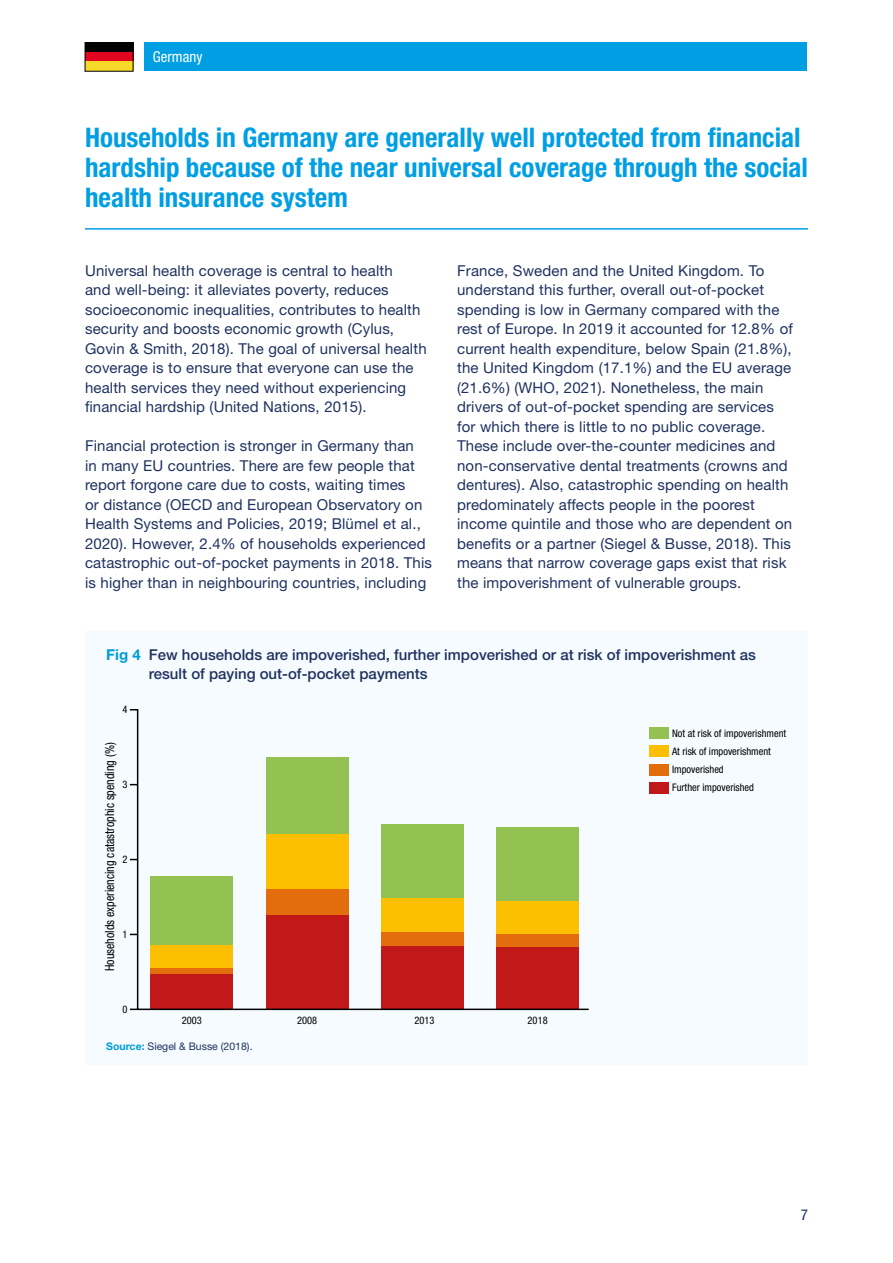
<style>
.page{position:relative;width:893px;height:1263px;background:#fff}
.page>*{position:absolute;margin:0;border:0;box-sizing:border-box;transform-origin:0 0}
.a-head{font:700 condensed 27px/30px "Helvetica Neue LT Std";color:#009fe3}
.body{font:15px/19.5px "Helvetica Neue LT Std";letter-spacing:.01em;color:#1f325f}
.image-title{font:500 15px/19.5px "Helvetica Neue LT Std";color:#1f325f}
.t1{font:condensed 15px "Helvetica Neue LT Std";color:#fff}
.folio{font:condensed 15px "Helvetica Neue LT Std";color:#1f325f}
.t2{font:condensed 12.6px "Helvetica Neue LT Std";color:#000;scale:.95 1}
.t3{font:10.5px "Helvetica Neue LT Std";color:#1f325f}
.t4{font:condensed 10.35px/18px "Helvetica Neue LT Std";color:#000}
.s1{font-weight:700;color:#009bd9}
</style>
<div class="page">
<div style="left:144px;top:43px;width:663px;height:28px;background:#009fe3"></div>
<hr style="left:85px;top:228px;width:723px;height:2px;background:#009fe3">
<div style="left:85px;top:43px;width:48px;height:9px;background:#020203"></div>
<div style="left:85px;top:52px;width:48px;height:10px;background:#e10720"></div>
<div style="left:85px;top:62px;width:48px;height:9px;background:#f7d92a"></div>
<div style="left:85px;top:42px;width:48px;height:29px;border:1px solid #000"></div>
<div style="left:85px;top:631px;width:723px;height:434px;background:#f5fbfe"></div>
<div style="left:649px;top:764px;width:19px;height:11px;background:#e36c0d"></div>
<div style="left:649px;top:782px;width:19px;height:11px;background:#c11819"></div>
<div style="left:649px;top:745px;width:19px;height:12px;background:#fcbf02"></div>
<div style="left:649px;top:727px;width:19px;height:12px;background:#93c252"></div>
<svg style="left:129px;top:709px;width:460px;height:302px"></svg>
<p class="t1" style="left:153px;top:48px;width:51px">Germany</p>
<p class="a-head" style="left:85px;top:122px;width:724px">Households in Germany are generally well protected from financial hardship because of the near universal coverage through the social health insurance system</p>
<p class="body" style="left:85px;top:260px;width:343px">Universal health coverage is central to health<br>and well-being: it alleviates poverty, reduces socioeconomic inequalities, contributes to health security and boosts economic growth (Cylus, Govin &amp; Smith, 2018). The goal of universal health coverage is to ensure that everyone can use the health services they need without experiencing financial hardship (United Nations, 2015).</p>
<p class="body" style="left:85px;top:436px;width:349px">Financial protection is stronger in Germany than<br>in many EU countries. There are few people that report forgone care due to costs, waiting times<br>or distance (OECD and European Observatory on Health Systems and Policies, 2019; Blümel et al., 2020). However, 2.4% of households experienced catastrophic out-of-pocket payments in 2018. This is higher than in neighbouring countries, including</p>
<p class="body" style="left:457px;top:260px;width:337px">France, Sweden and the United Kingdom. To understand this further, overall out-of-pocket spending is low in Germany compared with the rest of Europe. In 2019 it accounted for 12.8% of current health expenditure, below Spain (21.8%), the United Kingdom (17.1%) and the EU average (21.6%) (WHO, 2021). Nonetheless, the main drivers of out-of-pocket spending are services for which there is little to no public coverage.<br>These include over-the-counter medicines and non-conservative dental treatments (crowns and dentures). Also, catastrophic spending on health predominately affects people in the poorest income quintile and those who are dependent on benefits or a partner (Siegel &amp; Busse, 2018). This means that narrow coverage gaps exist that risk the impoverishment of vulnerable groups.</p>
<p class="image-title" style="left:149px;top:644px;width:609px;text-indent:-43px"><span class="s1">Fig 4</span> Few households are impoverished, further impoverished or at risk of impoverishment as result of paying out-of-pocket payments</p>
<p class="t4" style="left:123px;top:700px;width:7px">4</p>
<p class="t2" style="left:102px;top:971px;width:242px;rotate:-90deg">Households experiencing catastrophic spending (%)</p>
<p class="t4" style="left:123px;top:775px;width:7px">3</p>
<p class="t4" style="left:123px;top:850px;width:7px">2</p>
<p class="t4" style="left:123px;top:925px;width:7px">1</p>
<p class="t4" style="left:123px;top:1000px;width:7px">0</p>
<p class="t4" style="left:182px;top:1012px;width:22px">2003</p>
<p class="t4" style="left:297px;top:1012px;width:22px">2008</p>
<p class="t4" style="left:414px;top:1012px;width:22px">2013</p>
<p class="t4" style="left:528px;top:1012px;width:22px">2018</p>
<p class="t3" style="left:106px;top:1039px;width:148px"><span class="s1">Source:</span> Siegel &amp; Busse (2018).</p>
<p class="t4" style="left:672px;top:724px;width:116px">Not at risk of impoverishment</p>
<p class="t4" style="left:672px;top:743px;width:100px">At risk of impoverishment</p>
<p class="t4" style="left:672px;top:761px;width:83px">Impoverished<br>Further impoverished</p>
<p class="folio" style="left:801px;top:1206px;width:9px">7</p>
</div>
